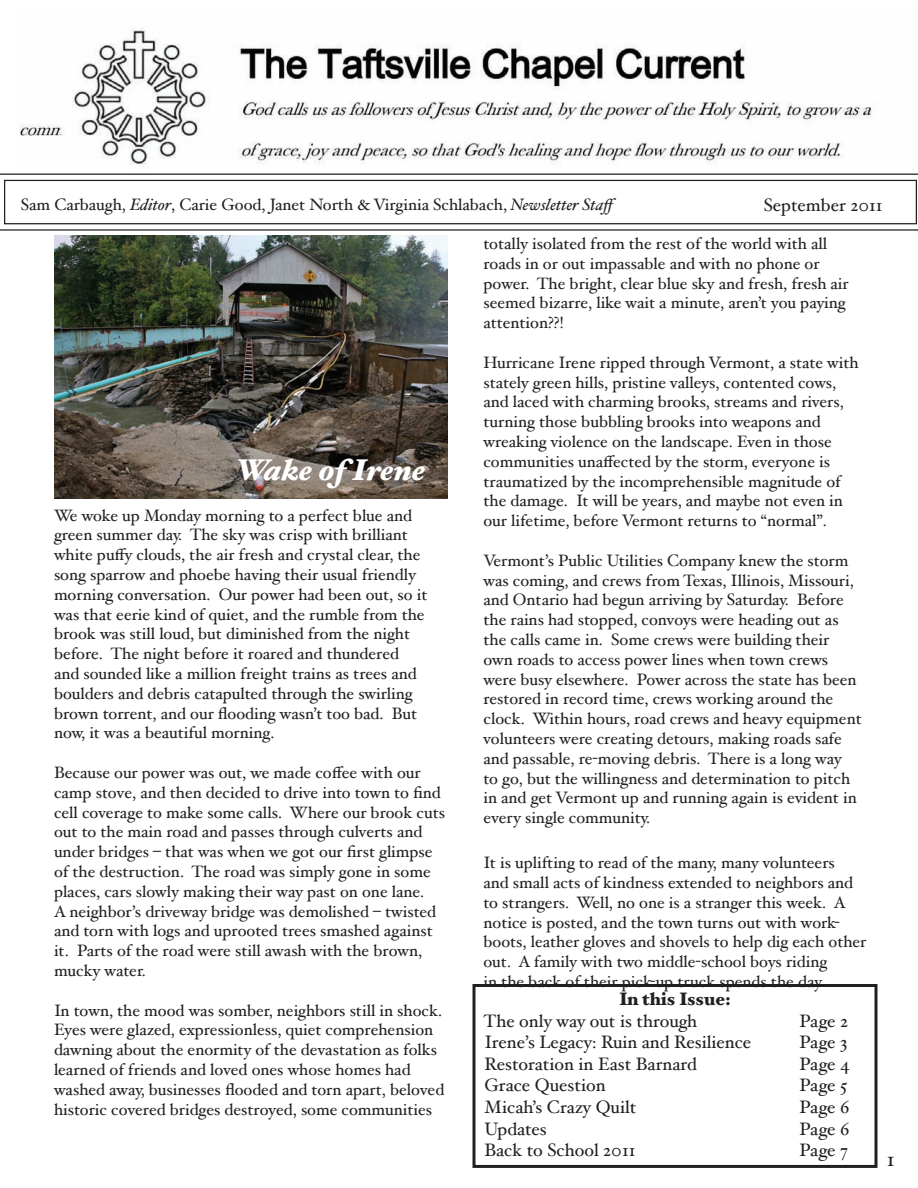
<style>
.page{position:relative;width:918px;height:1188px;background:#fff}
.page>*{position:absolute;margin:0;border:0;box-sizing:border-box;transform-origin:0 0}
.t1{font:italic 900 30px "Hoefler Text";letter-spacing:-.01em;color:#fff}
.t2{font:21px "Hoefler Text";color:#231f20}
.t3{font:18px "Hoefler Text";color:#231f20}
.t4{font:900 18px "Hoefler Text";color:#231f20}
.t5{font:16.5px/19.8px "Hoefler Text";color:#231f20}
.s1{font-style:italic}
</style>
<div class="page">
<svg style="left:0;top:173px;width:918px;height:58px"></svg>
<div style="left:4px;top:180px;width:913px;height:44px;border:1px solid #231f20"></div>
<img style="left:54px;top:235px;width:393px;height:264px">
<img style="left:20px;top:27px;width:853px;height:138px">
<div style="left:472px;top:984px;width:406px;height:184px;border:3px solid #231f20"></div>
<p class="t5" style="left:21px;top:194px;width:600px">Sam Carbaugh, <span class="s1">Editor</span>, Carie Good, Janet North &amp; Virginia Schlabach, <span class="s1">Newsletter Staff</span></p>
<p class="t3" style="left:764px;top:194px;width:120px">September 2011</p>
<h1 class="t1" style="left:236px;top:452px;width:191px">Wake ofIrene</h1>
<p class="t5" style="left:54px;top:505px;width:375px">We woke up Monday morning to a perfect blue and green summer day. The sky was crisp with brilliant white puffy clouds, the air fresh and crystal clear, the song sparrow and phoebe having their usual friendly morning conversation. Our power had been out, so it was that eerie kind of quiet, and the rumble from the brook was still loud, but diminished from the night before. The night before it roared and thundered and sounded like a million freight trains as trees and boulders and debris catapulted through the swirling brown torrent, and our flooding wasn’t too bad. But now, it was a beautiful morning.</p>
<p class="t5" style="left:54px;top:762px;width:393px">Because our power was out, we made coffee with our camp stove, and then decided to drive into town to find cell coverage to make some calls. Where our brook cuts out to the main road and passes through culverts and under bridges – that was when we got our first glimpse of the destruction. The road was simply gone in some places, cars slowly making their way past on one lane.<br>A neighbor’s driveway bridge was demolished – twisted and torn with logs and uprooted trees smashed against it. Parts of the road were still awash with the brown, mucky water.</p>
<p class="t5" style="left:54px;top:1000px;width:392px">In town, the mood was somber, neighbors still in shock.<br>Eyes were glazed, expressionless, quiet comprehension dawning about the enormity of the devastation as folks learned of friends and loved ones whose homes had washed away, businesses flooded and torn apart, beloved historic covered bridges destroyed, some communities</p>
<p class="t5" style="left:483px;top:233px;width:367px">totally isolated from the rest of the world with all roads in or out impassable and with no phone or power. The bright, clear blue sky and fresh, fresh air seemed bizarre, like wait a minute, aren’t you paying attention??!</p>
<p class="t5" style="left:483px;top:352px;width:377px">Hurricane Irene ripped through Vermont, a state with stately green hills, pristine valleys, contented cows, and laced with charming brooks, streams and rivers, turning those bubbling brooks into weapons and wreaking violence on the landscape. Even in those communities unaffected by the storm, everyone is traumatized by the incomprehensible magnitude of the damage. It will be years, and maybe not even in our lifetime, before Vermont returns to “normal”.</p>
<p class="t5" style="left:483px;top:550px;width:380px">Vermont’s Public Utilities Company knew the storm was coming, and crews from Texas, Illinois, Missouri, and Ontario had begun arriving by Saturday. Before the rains had stopped, convoys were heading out as the calls came in. Some crews were building their own roads to access power lines when town crews were busy elsewhere. Power across the state has been restored in record time, crews working around the clock. Within hours, road crews and heavy equipment volunteers were creating detours, making roads safe and passable, re-moving debris. There is a long way<br>to go, but the willingness and determination to pitch in and get Vermont up and running again is evident in every single community.</p>
<p class="t5" style="left:483px;top:853px;width:384px">It is uplifting to read of the many, many volunteers<br>and small acts of kindness extended to neighbors and to strangers. Well, no one is a stranger this week. A notice is posted, and the town turns out with work&shy;boots, leather gloves and shovels to help dig each other out. A family with two middle-school boys riding<br>in the back of their pick-up truck spends the day</p>
<p class="t4" style="left:619px;top:988px;width:113px">In this Issue:</p>
<p class="t3" style="left:484px;top:1010px;width:215px">The only way out is through</p>
<p class="t3" style="left:800px;top:1010px;width:50px">Page 2</p>
<p class="t3" style="left:485px;top:1031px;width:268px">Irene’s Legacy: Ruin and Resilience</p>
<p class="t3" style="left:800px;top:1031px;width:49px">Page 3</p>
<p class="t3" style="left:485px;top:1053px;width:214px">Restoration in East Barnard</p>
<p class="t3" style="left:800px;top:1053px;width:52px">Page 4</p>
<p class="t3" style="left:485px;top:1075px;width:123px">Grace Question</p>
<p class="t3" style="left:800px;top:1075px;width:49px">Page 5</p>
<p class="t3" style="left:485px;top:1096px;width:153px">Micah’s Crazy Quilt</p>
<p class="t3" style="left:800px;top:1096px;width:52px">Page 6</p>
<p class="t3" style="left:485px;top:1118px;width:64px">Updates</p>
<p class="t3" style="left:800px;top:1118px;width:52px">Page 6</p>
<p class="t3" style="left:485px;top:1139px;width:153px">Back to School 2011</p>
<p class="t3" style="left:800px;top:1139px;width:50px">Page 7</p>
<p class="t2" style="left:887px;top:1147px;width:9px">1</p>
</div>
